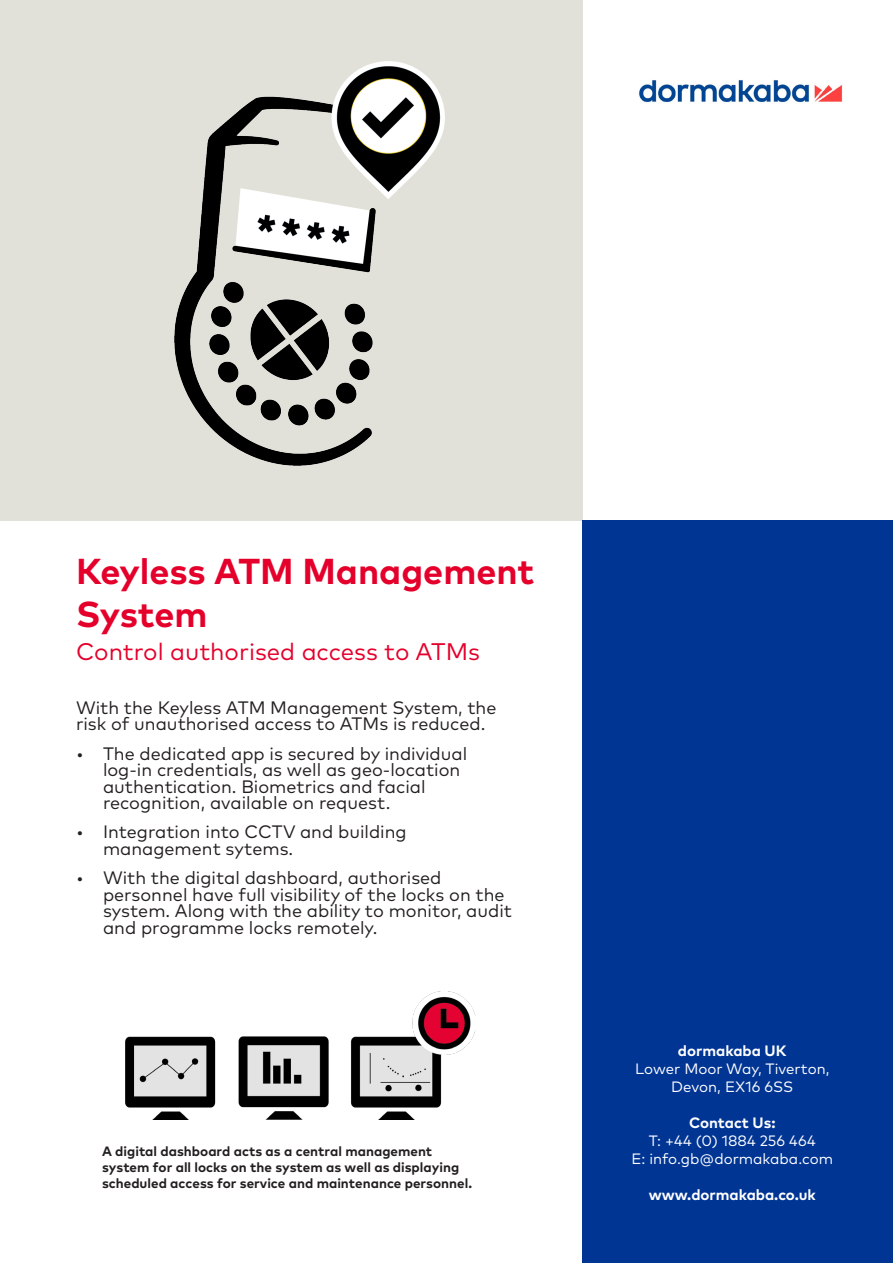
<style>
.page{position:relative;width:893px;height:1263px;background:#fff}
.page>*{position:absolute;margin:0;border:0;box-sizing:border-box;transform-origin:0 0}
.t1{font:700 36px/43.2px "Mark Pro";color:#e4002b}
.t2{font:24px "Mark Pro";color:#e4002b}
.Paragraph_Style_1{font:18px/16.5px "Mark Pro";color:#231f20}
.t3{font:15px/18px "Mark Pro";color:#fff;text-align:center}
.t4{font:700 15px "Mark Pro";color:#fff}
.t5{font:700 13.5px/16.2px "Mark Pro";color:#231f20}
</style>
<div class="page">
<img style="left:639px;top:80px;width:204px;height:22px">
<div style="left:0;top:0;width:583px;height:521px;background:#e2e1d9"></div>
<div style="left:583px;top:521px;width:310px;height:742px;background:#003594"></div>
<img style="left:125px;top:991px;width:351px;height:129px">
<img style="left:175px;top:62px;width:269px;height:403px">
<p class="t1" style="left:76px;top:546px;width:460px">Keyless ATM Management<br>System</p>
<p class="t2" style="left:76px;top:634px;width:405px">Control authorised access to ATMs</p>
<p class="Paragraph_Style_1" style="left:76px;top:698px;width:422px">With the Keyless ATM Management System, the risk of unauthorised access to ATMs is reduced.</p>
<p class="Paragraph_Style_1" style="left:103px;top:743px;width:366px;text-indent:-27px">• The dedicated app is secured by individual log-in credentials, as well as geo-location authentication. Biometrics and facial recognition, available on request.</p>
<p class="Paragraph_Style_1" style="left:103px;top:822px;width:305px;text-indent:-27px">• Integration into CCTV and building management sytems.</p>
<p class="Paragraph_Style_1" style="left:103px;top:868px;width:410px;text-indent:-27px">• With the digital dashboard, authorised personnel have full visibility of the locks on the system. Along with the ability to monitor, audit and programme locks remotely.</p>
<p class="t5" style="left:102px;top:1141px;width:371px">A digital dashboard acts as a central management system for all locks on the system as well as displaying scheduled access for service and maintenance personnel.</p>
<p class="t4" style="left:678px;top:1039px;width:110px">dormakaba UK</p>
<p class="t3" style="left:635px;top:1058px;width:196px">Lower Moor Way, Tiverton,<br>Devon, EX16 6SS</p>
<p class="t4" style="left:689px;top:1111px;width:88px">Contact Us:</p>
<p class="t3" style="left:649px;top:1130px;width:168px">T: +44 (0) 1884 256 464</p>
<p class="t3" style="left:631px;top:1148px;width:203px">E: info.gb@dormakaba.com</p>
<p class="t4" style="left:649px;top:1183px;width:168px">www.dormakaba.co.uk</p>
</div>
